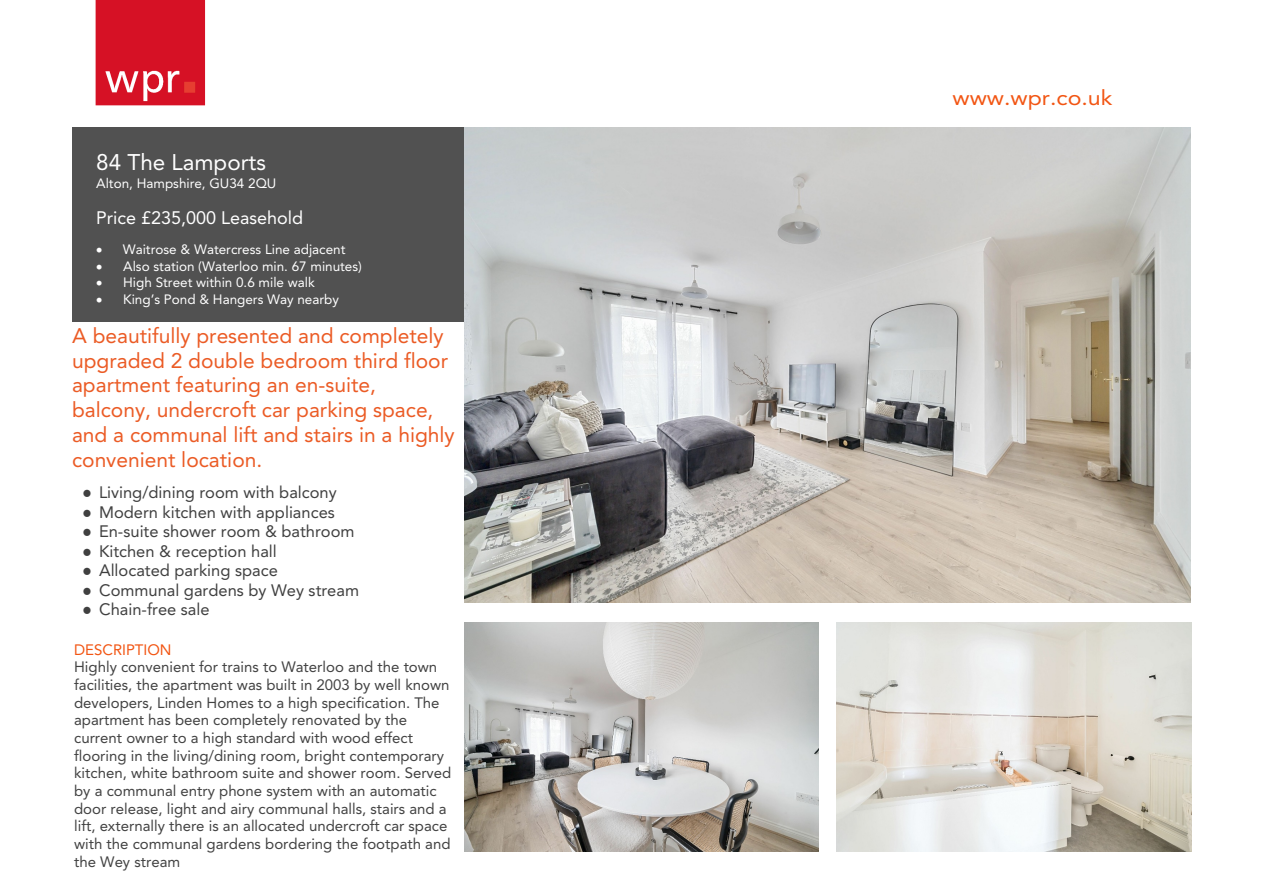
<style>
.page{position:relative;width:1263px;height:893px;background:#fff}
.page>*{position:absolute;margin:0;border:0;box-sizing:border-box;transform-origin:0 0}
.t1{font:22.5px "Avenir LT Std";color:#fff}
.t2{font:21px/24.8px "Avenir LT Std";color:#eb5b25}
.t3{font:21px "Avenir LT Std";color:#f25513;scale:1.11 1}
.t4{font:18px "Avenir LT Std";color:#fff}
.t5{font:16.5px "Avenir LT Std";color:#404040}
.t6{font:15px/17.7px "Avenir LT Std";color:#424242}
.t7{font:15px "Avenir LT Std";color:#f25513}
.t8{font:13.5px/17px "Avenir LT Std";color:#fff}
.s1{font-family:"Times New Roman"}
</style>
<div class="page">
<img style="left:96px;top:0;width:109px;height:105px">
<div style="left:72px;top:128px;width:392px;height:194px;background:#515151"></div>
<img style="left:465px;top:128px;width:725px;height:475px">
<img style="left:465px;top:622px;width:354px;height:230px">
<img style="left:837px;top:622px;width:354px;height:230px">
<h1 class="t1" style="left:96px;top:153px;width:171px">84 The Lamports</h1>
<p class="t8" style="left:96px;top:176px;width:182px">Alton, Hampshire, GU34 2QU</p>
<p class="t4" style="left:96px;top:211px;width:208px">Price £235,000 Leasehold</p>
<p class="t8" style="left:123px;top:242px;width:241px">Waitrose &amp; Watercress Line adjacent Also station (Waterloo min. 67 minutes)<br>High Street within 0.6 mile walk<br>King’s Pond &amp; Hangers Way nearby</p>
<h2 class="t2" style="left:72px;top:325px;width:384px">A beautifully presented and completely upgraded 2 double bedroom third floor apartment featuring an en-suite, balcony, undercroft car parking space, and a communal lift and stairs in a highly convenient location.</h2>
<p class="t5" style="left:82px;top:486px;width:256px"><span class="s1">●</span> Living/dining room with balcony</p>
<p class="t5" style="left:82px;top:505px;width:254px"><span class="s1">●</span> Modern kitchen with appliances</p>
<p class="t5" style="left:82px;top:525px;width:274px"><span class="s1">●</span> En-suite shower room &amp; bathroom</p>
<p class="t5" style="left:82px;top:544px;width:196px"><span class="s1">●</span> Kitchen &amp; reception hall</p>
<p class="t5" style="left:82px;top:564px;width:197px"><span class="s1">●</span> Allocated parking space</p>
<p class="t5" style="left:82px;top:583px;width:278px"><span class="s1">●</span> Communal gardens by Wey stream</p>
<p class="t5" style="left:82px;top:603px;width:129px"><span class="s1">●</span> Chain-free sale</p>
<p class="t7" style="left:74px;top:643px;width:99px">DESCRIPTION</p>
<p class="t6" style="left:74px;top:659px;width:379px">Highly convenient for trains to Waterloo and the town facilities, the apartment was built in 2003 by well known developers, Linden Homes to a high specification. The apartment has been completely renovated by the current owner to a high standard with wood effect flooring in the living/dining room, bright contemporary kitchen, white bathroom suite and shower room. Served by a communal entry phone system with an automatic door release, light and airy communal halls, stairs and a lift, externally there is an allocated undercroft car space with the communal gardens bordering the footpath and the Wey stream</p>
<h2 class="t3" style="left:952px;top:89px;width:146px">www.wpr.co.uk</h2>
</div>
